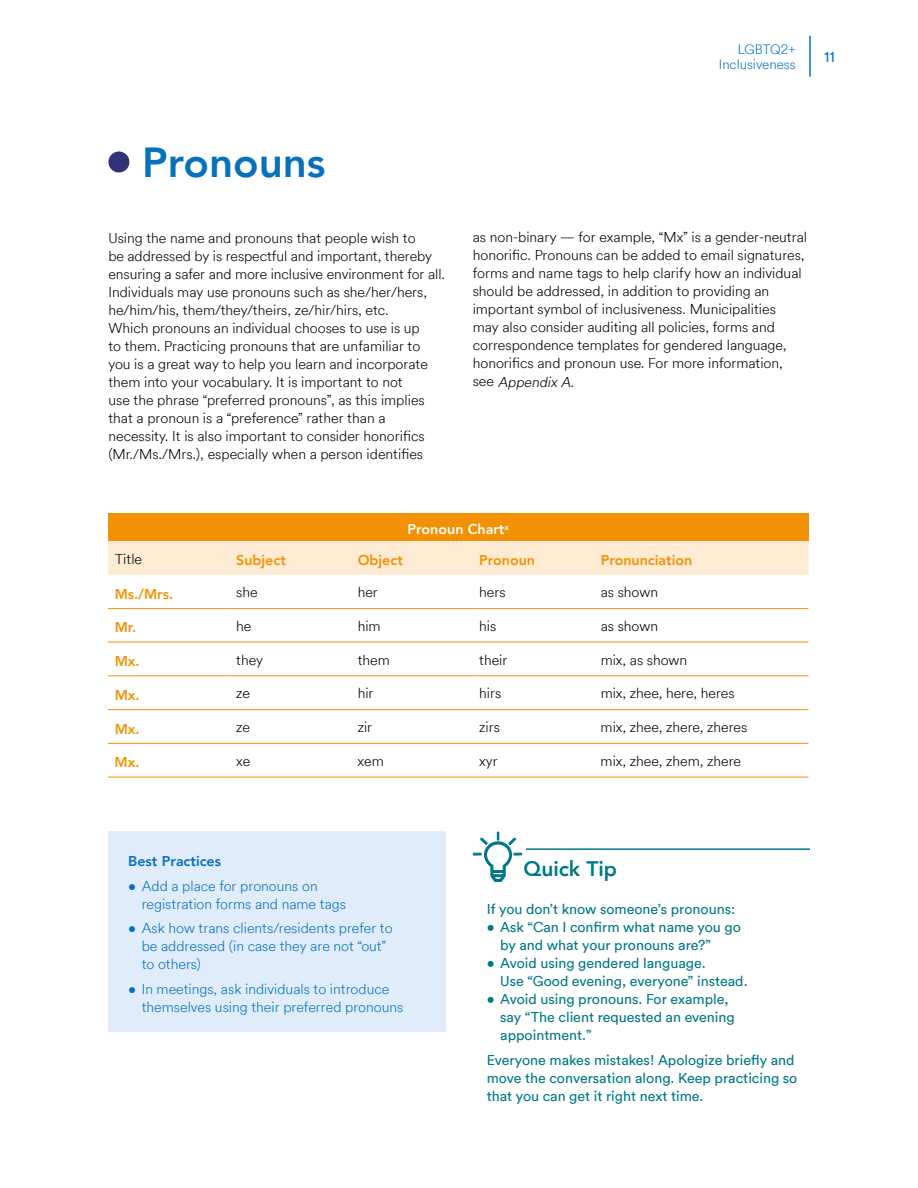
<style>
.page{position:relative;width:918px;height:1188px;background:#fff}
.page>*{position:absolute;margin:0;border:0;box-sizing:border-box;transform-origin:0 0}
.t1{font:800 42px "Avenir";color:#0771b9}
.t2{font:800 21px "Avenir";color:#007886}
.t3{font:300 14.25px/18px "Circular Air";color:#000}
.t4{font:14.25px/18px "Circular Air";color:#007886}
.t5{font:300 14.25px/18px "Circular Air";color:#0771b9}
.t6{font:800 14.25px "Avenir";color:#f29103}
.t7{font:800 14.25px "Avenir";color:#0771b9}
.t8{font:800 14.25px "Avenir";color:#fff}
.t9{font:14.25px "Circular Air";color:#0771b9}
.t10{font:300 13.5px/15px "Circular Air";color:#0771b9;text-align:right}
.s1{font-style:italic}
</style>
<div class="page">
<hr style="left:809px;top:36px;width:2px;height:41px;background:#0771b9">
<div style="left:108px;top:151px;width:21px;height:21px;background:#2f3478;border-radius:50%"></div>
<div style="left:108px;top:831px;width:337px;height:201px;background:#e0ecfa"></div>
<hr style="left:526px;top:848px;width:284px;height:2px;background:#007886">
<svg style="left:473px;top:831px;width:49px;height:51px"></svg>
<div style="left:108px;top:513px;width:701px;height:28px;background:#f29103"></div>
<div style="left:108px;top:541px;width:700px;height:34px;background:#feebd4"></div>
<hr style="left:108px;top:608px;width:122px;height:1px;background:#f29103">
<hr style="left:230px;top:608px;width:121px;height:1px;background:#f29103">
<hr style="left:351px;top:608px;width:122px;height:1px;background:#f29103">
<hr style="left:473px;top:608px;width:121px;height:1px;background:#f29103">
<hr style="left:594px;top:608px;width:215px;height:1px;background:#f29103">
<hr style="left:108px;top:642px;width:122px;height:1px;background:#f29103">
<hr style="left:230px;top:642px;width:121px;height:1px;background:#f29103">
<hr style="left:351px;top:642px;width:122px;height:1px;background:#f29103">
<hr style="left:473px;top:642px;width:121px;height:1px;background:#f29103">
<hr style="left:594px;top:642px;width:215px;height:1px;background:#f29103">
<hr style="left:108px;top:675px;width:122px;height:1px;background:#f29103">
<hr style="left:230px;top:675px;width:121px;height:1px;background:#f29103">
<hr style="left:351px;top:675px;width:122px;height:1px;background:#f29103">
<hr style="left:473px;top:675px;width:121px;height:1px;background:#f29103">
<hr style="left:594px;top:675px;width:215px;height:1px;background:#f29103">
<hr style="left:108px;top:709px;width:122px;height:1px;background:#f29103">
<hr style="left:230px;top:709px;width:121px;height:1px;background:#f29103">
<hr style="left:351px;top:709px;width:122px;height:1px;background:#f29103">
<hr style="left:473px;top:709px;width:121px;height:1px;background:#f29103">
<hr style="left:594px;top:709px;width:215px;height:1px;background:#f29103">
<hr style="left:108px;top:743px;width:122px;height:1px;background:#f29103">
<hr style="left:230px;top:743px;width:121px;height:1px;background:#f29103">
<hr style="left:351px;top:743px;width:122px;height:1px;background:#f29103">
<hr style="left:473px;top:743px;width:121px;height:1px;background:#f29103">
<hr style="left:594px;top:743px;width:215px;height:1px;background:#f29103">
<hr style="left:108px;top:777px;width:122px;height:1px;background:#f29103">
<hr style="left:230px;top:777px;width:121px;height:1px;background:#f29103">
<hr style="left:351px;top:777px;width:122px;height:1px;background:#f29103">
<hr style="left:473px;top:777px;width:121px;height:1px;background:#f29103">
<hr style="left:594px;top:777px;width:215px;height:1px;background:#f29103">
<h1 class="t1" style="left:142px;top:145px;width:185px">Pronouns</h1>
<p class="t10" style="left:719px;top:42px;width:78px">LGBTQ2+<br>Inclusiveness</p>
<p class="t9" style="left:824px;top:51px;width:12px">11</p>
<p class="t3" style="left:108px;top:228px;width:338px">Using the name and pronouns that people wish to<br>be addressed by is respectful and important, thereby ensuring a safer and more inclusive environment for all.<br>Individuals may use pronouns such as she/her/hers, he/him/his, them/they/theirs, ze/hir/hirs, etc.<br>Which pronouns an individual chooses to use is up<br>to them. Practicing pronouns that are unfamiliar to you is a great way to help you learn and incorporate them into your vocabulary. It is important to not<br>use the phrase “preferred pronouns”, as this implies that a pronoun is a “preference” rather than a necessity. It is also important to consider honorifics (Mr./Ms./Mrs.), especially when a person identifies</p>
<p class="t3" style="left:473px;top:228px;width:336px">as non-binary — for example, “Mx” is a gender-neutral honorific. Pronouns can be added to email signatures, forms and name tags to help clarify how an individual should be addressed, in addition to providing an important symbol of inclusiveness. Municipalities<br>may also consider auditing all policies, forms and correspondence templates for gendered language, honorifics and pronoun use. For more information,<br>s e e <span class="s1">Appendix A</span>.</p>
<p class="t8" style="left:408px;top:523px;width:103px">Pronoun Chart<sup>x</sup></p>
<p class="t3" style="left:115px;top:549px;width:29px">Title</p>
<p class="t6" style="left:236px;top:554px;width:51px">Subject</p>
<p class="t6" style="left:358px;top:554px;width:47px">Object</p>
<p class="t6" style="left:479px;top:554px;width:57px">Pronoun</p>
<p class="t6" style="left:601px;top:554px;width:93px">Pronunciation</p>
<p class="t6" style="left:115px;top:588px;width:60px">Ms./Mrs.</p>
<p class="t3" style="left:236px;top:584px;width:23px">she</p>
<p class="t3" style="left:358px;top:584px;width:22px">her</p>
<p class="t3" style="left:479px;top:584px;width:28px">hers</p>
<p class="t3" style="left:601px;top:584px;width:59px">as shown</p>
<p class="t6" style="left:115px;top:622px;width:23px">Mr.</p>
<p class="t3" style="left:236px;top:617px;width:17px">he</p>
<p class="t3" style="left:358px;top:617px;width:24px">him</p>
<p class="t3" style="left:479px;top:617px;width:19px">his</p>
<p class="t3" style="left:601px;top:617px;width:59px">as shown</p>
<p class="t6" style="left:115px;top:655px;width:27px">Mx.</p>
<p class="t3" style="left:236px;top:650px;width:29px">they</p>
<p class="t3" style="left:358px;top:651px;width:34px">them</p>
<p class="t3" style="left:479px;top:651px;width:30px">their</p>
<p class="t3" style="left:601px;top:650px;width:88px">mix, as shown</p>
<p class="t6" style="left:115px;top:689px;width:27px">Mx.</p>
<p class="t3" style="left:236px;top:685px;width:15px">ze</p>
<p class="t3" style="left:358px;top:685px;width:17px">hir</p>
<p class="t3" style="left:479px;top:685px;width:24px">hirs</p>
<p class="t3" style="left:601px;top:684px;width:136px">mix, zhee, here, heres</p>
<p class="t6" style="left:115px;top:723px;width:27px">Mx.</p>
<p class="t3" style="left:236px;top:718px;width:15px">ze</p>
<p class="t3" style="left:358px;top:718px;width:16px">zir</p>
<p class="t3" style="left:479px;top:718px;width:22px">zirs</p>
<p class="t3" style="left:601px;top:718px;width:148px">mix, zhee, zhere, zheres</p>
<p class="t6" style="left:115px;top:756px;width:27px">Mx.</p>
<p class="t3" style="left:236px;top:751px;width:16px">xe</p>
<p class="t3" style="left:358px;top:751px;width:28px">xem</p>
<p class="t3" style="left:479px;top:751px;width:20px">xyr</p>
<p class="t3" style="left:601px;top:751px;width:142px">mix, zhee, zhem, zhere</p>
<p class="t7" style="left:128px;top:855px;width:94px">Best Practices</p>
<p class="t5" style="left:142px;top:876px;width:206px;text-indent:-13px">• Add a place for pronouns on registration forms and name tags</p>
<p class="t5" style="left:142px;top:919px;width:252px;text-indent:-13px">• Ask how trans clients/residents prefer to be addressed (in case they are not “out” to others)</p>
<p class="t5" style="left:142px;top:980px;width:263px;text-indent:-13px">• In meetings, ask individuals to introduce themselves using their preferred pronouns</p>
<h2 class="t2" style="left:523px;top:860px;width:95px">Quick Tip</h2>
<p class="t4" style="left:487px;top:901px;width:250px">If you don’t know someone’s pronouns:</p>
<p class="t4" style="left:500px;top:918px;width:242px;text-indent:-13px">• Ask “Can I confirm what name you go by and what your pronouns are?”</p>
<p class="t4" style="left:500px;top:955px;width:249px;text-indent:-13px">• Avoid using gendered language.<br>Use “Good evening, everyone” instead.</p>
<p class="t4" style="left:500px;top:991px;width:236px;text-indent:-13px">• Avoid using pronouns. For example, say “The client requested an evening appointment.”</p>
<p class="t4" style="left:487px;top:1050px;width:312px">Everyone makes mistakes! Apologize briefly and move the conversation along. Keep practicing so that you can get it right next time.</p>
</div>
